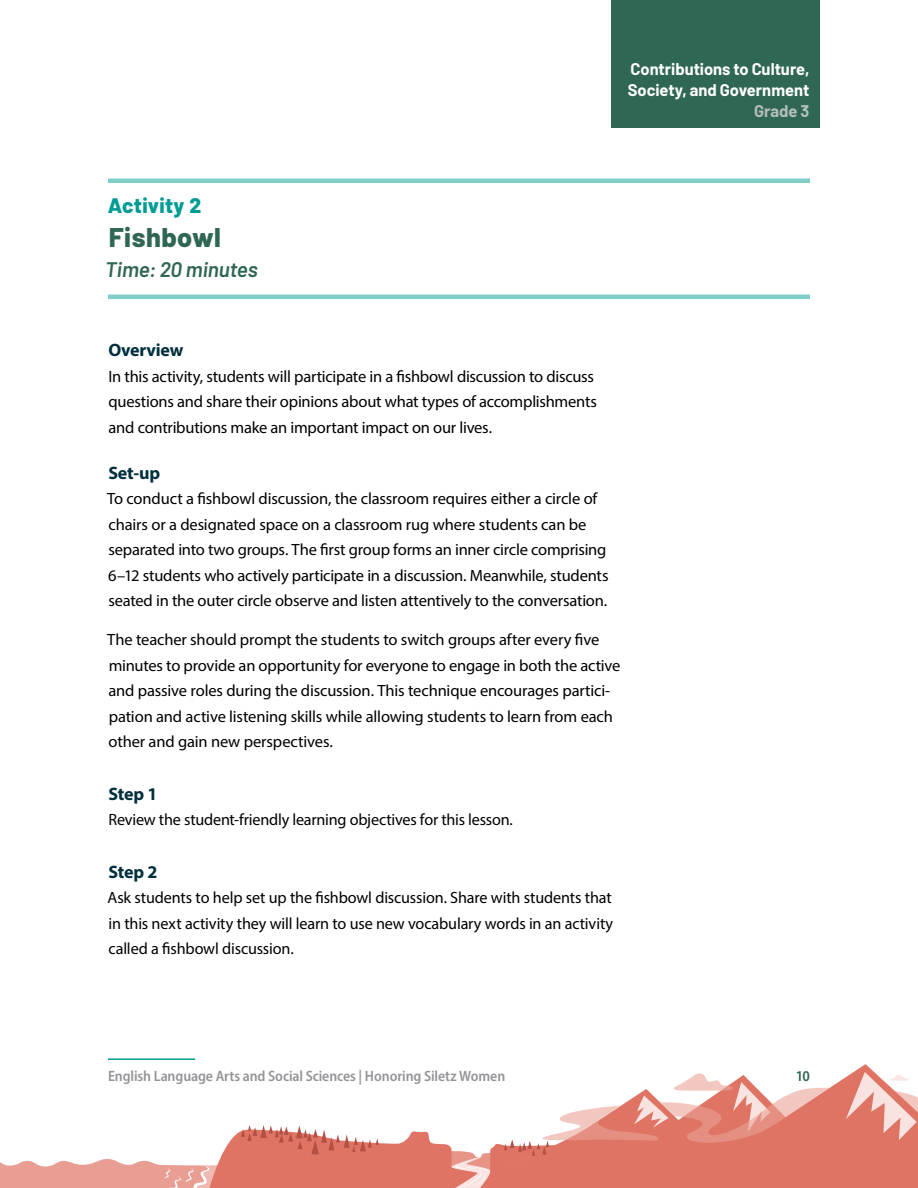
<style>
.page{position:relative;width:918px;height:1188px;background:#fff}
.page>*{position:absolute;margin:0;border:0;box-sizing:border-box;transform-origin:0 0}
.Activity_Header{font:800 27px "Barlow";letter-spacing:.015em;color:#306754}
.Activity_Time{font:italic 600 21px "Barlow";letter-spacing:-.005em;color:#306754}
.Activity_Number{font:800 21px "Barlow";letter-spacing:.015em;color:#009c94}
.Activity_Subhead{font:700 18px "Myriad Pro";letter-spacing:-.01em;color:#002f3d}
.Body{font:16.5px/25.5px "Myriad Pro";letter-spacing:-.015em;color:#000}
.t1{font:700 16.5px/21px "Barlow";color:#fff}
.t2{font:700 16.5px "Barlow";color:#b3bfb8}
.Body-2{font:16.35px/25.5px "Myriad Pro";letter-spacing:-.01em;color:#000}
.t3{font:600 semi-condensed 15px "Myriad Pro";letter-spacing:-.005em;color:#939598}
.t4{font:600 semi-condensed 15px "Myriad Pro";color:#306754}
</style>
<div class="page">
<hr style="left:108px;top:179px;width:702px;height:4px;background:#80cec9">
<hr style="left:108px;top:295px;width:702px;height:4px;background:#80cec9">
<hr style="left:108px;top:1058px;width:87px;height:2px;background:#009c94">
<svg style="left:0;top:1159px;width:205px;height:29px"></svg>
<svg style="left:205px;top:1064px;width:669px;height:124px"></svg>
<svg style="left:241px;top:1125px;width:138px;height:29px"></svg>
<svg style="left:438px;top:1072px;width:480px;height:116px"></svg>
<div style="left:612px;top:0;width:208px;height:128px;background:#306754"></div>
<p class="t1" style="left:628px;top:57px;width:183px">Contributions to Culture,<br>Society, and Government</p>
<p class="t2" style="left:754px;top:99px;width:57px">Grade 3</p>
<p class="Activity_Number" style="left:108px;top:190px;width:95px">Activity 2</p>
<p class="Activity_Header" style="left:109px;top:217px;width:113px">Fishbowl</p>
<p class="Activity_Time" style="left:105px;top:254px;width:154px">Time: 20 minutes</p>
<p class="Activity_Subhead" style="left:108px;top:339px;width:77px">Overview</p>
<p class="Body" style="left:109px;top:363px;width:490px">In this activity, students will participate in a fishbowl discussion to discuss questions and share their opinions about what types of accomplishments and contributions make an important impact on our lives.</p>
<p class="Activity_Subhead" style="left:108px;top:461px;width:53px">Set-up</p>
<p class="Body-2" style="left:107px;top:486px;width:503px">To conduct a fishbowl discussion, the classroom requires either a circle of chairs or a designated space on a classroom rug where students can be separated into two groups. The first group forms an inner circle comprising 6–12 students who actively participate in a discussion. Meanwhile, students seated in the outer circle observe and listen attentively to the conversation.</p>
<p class="Body-2" style="left:107px;top:627px;width:515px">The teacher should prompt the students to switch groups after every five minutes to provide an opportunity for everyone to engage in both the active and passive roles during the discussion. This technique encourages partici&shy;pation and active listening skills while allowing students to learn from each other and gain new perspectives.</p>
<p class="Activity_Subhead" style="left:108px;top:782px;width:51px">Step 1</p>
<p class="Body-2" style="left:109px;top:807px;width:406px">Review the student-friendly learning objectives for this lesson.</p>
<p class="Activity_Subhead" style="left:108px;top:860px;width:51px">Step 2</p>
<p class="Body-2" style="left:107px;top:885px;width:507px;text-align:justify">Ask students to help set up the fishbowl discussion. Share with students that in this next activity they will learn to use new vocabulary words in an activity called a fishbowl discussion.</p>
<p class="t3" style="left:108px;top:1066px;width:399px">English Language Arts and Social Sciences | Honoring Siletz Women</p>
<p class="t4" style="left:796px;top:1066px;width:16px">10</p>
</div>
